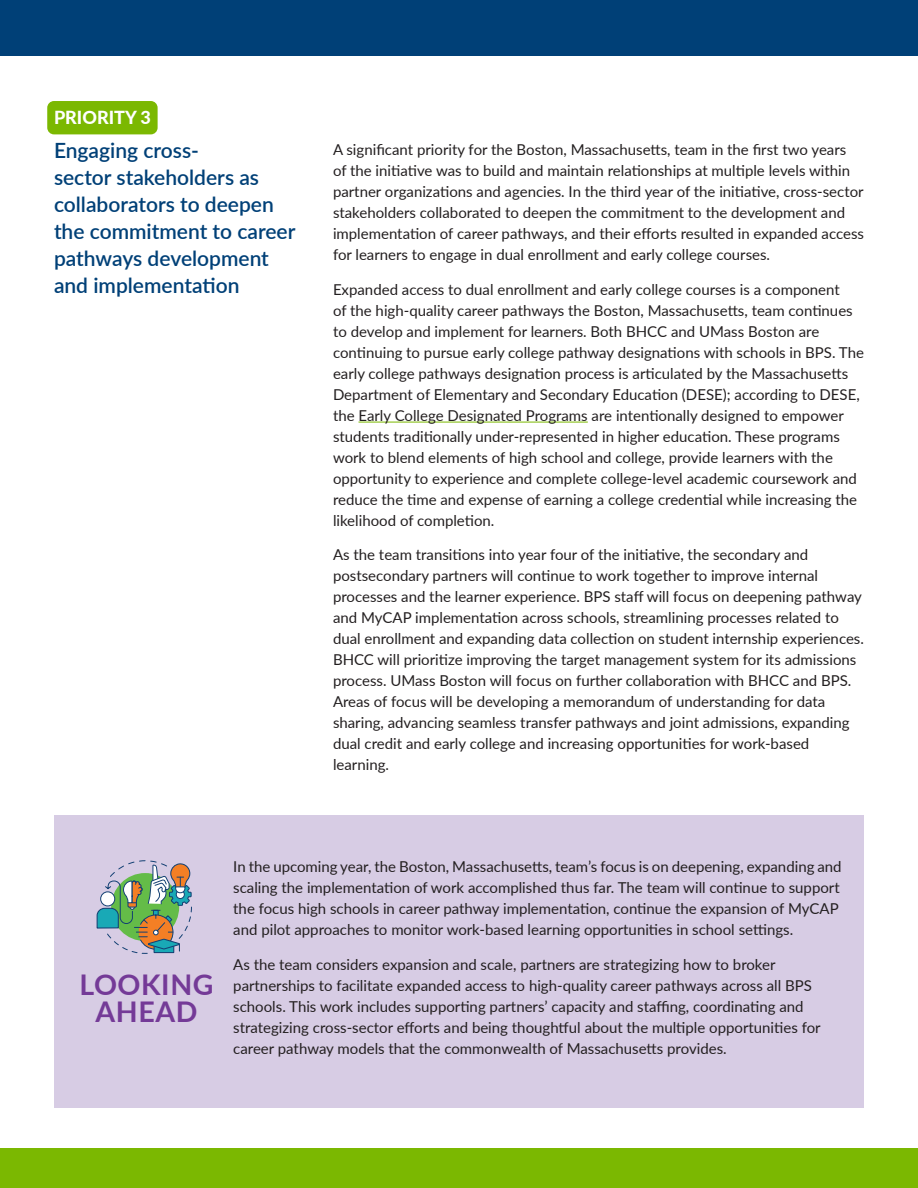
<style>
.page{position:relative;width:918px;height:1188px;background:#fff}
.page>*{position:absolute;margin:0;border:0;box-sizing:border-box;transform-origin:0 0}
.Body{font:700 28.5px/27px "Lato";letter-spacing:.02em;color:#743a97;text-align:center}
.Priority_headline{font:600 21px/27px "Lato";color:#004077}
.Priority_number{font:800 18px "Lato";color:#fff}
.Body-2{font:15px/21px "Lato";color:#231f20}
</style>
<div class="page">
<div style="left:0;top:0;width:918px;height:56px;background:#004077"></div>
<div style="left:0;top:1148px;width:918px;height:40px;background:#7bb801"></div>
<div style="left:54px;top:815px;width:810px;height:293px;background:#d7cce4"></div>
<svg style="left:97px;top:860px;width:95px;height:94px"></svg>
<div style="left:47px;top:101px;width:111px;height:33px;background:#7bb801;border-radius:7px"></div>
<hr style="left:359px;top:422px;width:229px;height:1px;background:#7bb801">
<p class="Priority_number" style="left:54px;top:104px;width:98px">PRIORITY 3</p>
<p class="Priority_headline" style="left:54px;top:136px;width:243px">Engaging cross-<br>sector stakeholders as collaborators to deepen the commitment to career pathways development and implementation</p>
<p class="Body-2" style="left:333px;top:138px;width:532px">A significant priority for the Boston, Massachusetts, team in the first two years<br>of the initiative was to build and maintain relationships at multiple levels within partner organizations and agencies. In the third year of the initiative, cross-sector stakeholders collaborated to deepen the commitment to the development and implementation of career pathways, and their efforts resulted in expanded access for learners to engage in dual enrollment and early college courses.</p>
<p class="Body-2" style="left:333px;top:278px;width:532px">Expanded access to dual enrollment and early college courses is a component<br>of the high-quality career pathways the Boston, Massachusetts, team continues to develop and implement for learners. Both BHCC and UMass Boston are continuing to pursue early college pathway designations with schools in BPS. The early college pathways designation process is articulated by the Massachusetts Department of Elementary and Secondary Education (DESE); according to DESE, the Early College Designated Programs are intentionally designed to empower students traditionally under-represented in higher education. These programs work to blend elements of high school and college, provide learners with the opportunity to experience and complete college-level academic coursework and reduce the time and expense of earning a college credential while increasing the likelihood of completion.</p>
<p class="Body-2" style="left:333px;top:543px;width:532px">As the team transitions into year four of the initiative, the secondary and postsecondary partners will continue to work together to improve internal processes and the learner experience. BPS staff will focus on deepening pathway and MyCAP implementation across schools, streamlining processes related to dual enrollment and expanding data collection on student internship experiences.<br>BHCC will prioritize improving the target management system for its admissions process. UMass Boston will focus on further collaboration with BHCC and BPS.<br>Areas of focus will be developing a memorandum of understanding for data sharing, advancing seamless transfer pathways and joint admissions, expanding dual credit and early college and increasing opportunities for work-based learning.</p>
<p class="Body" style="left:79px;top:969px;width:136px">LOOKING<br>AHEAD</p>
<p class="Body-2" style="left:233px;top:856px;width:610px">In the upcoming year, the Boston, Massachusetts, team’s focus is on deepening, expanding and scaling the implementation of work accomplished thus far. The team will continue to support the focus high schools in career pathway implementation, continue the expansion of MyCAP and pilot approaches to monitor work-based learning opportunities in school settings.</p>
<p class="Body-2" style="left:233px;top:953px;width:589px">As the team considers expansion and scale, partners are strategizing how to broker partnerships to facilitate expanded access to high-quality career pathways across all BPS schools. This work includes supporting partners’ capacity and staffing, coordinating and strategizing cross-sector efforts and being thoughtful about the multiple opportunities for career pathway models that the commonwealth of Massachusetts provides.</p>
</div>
